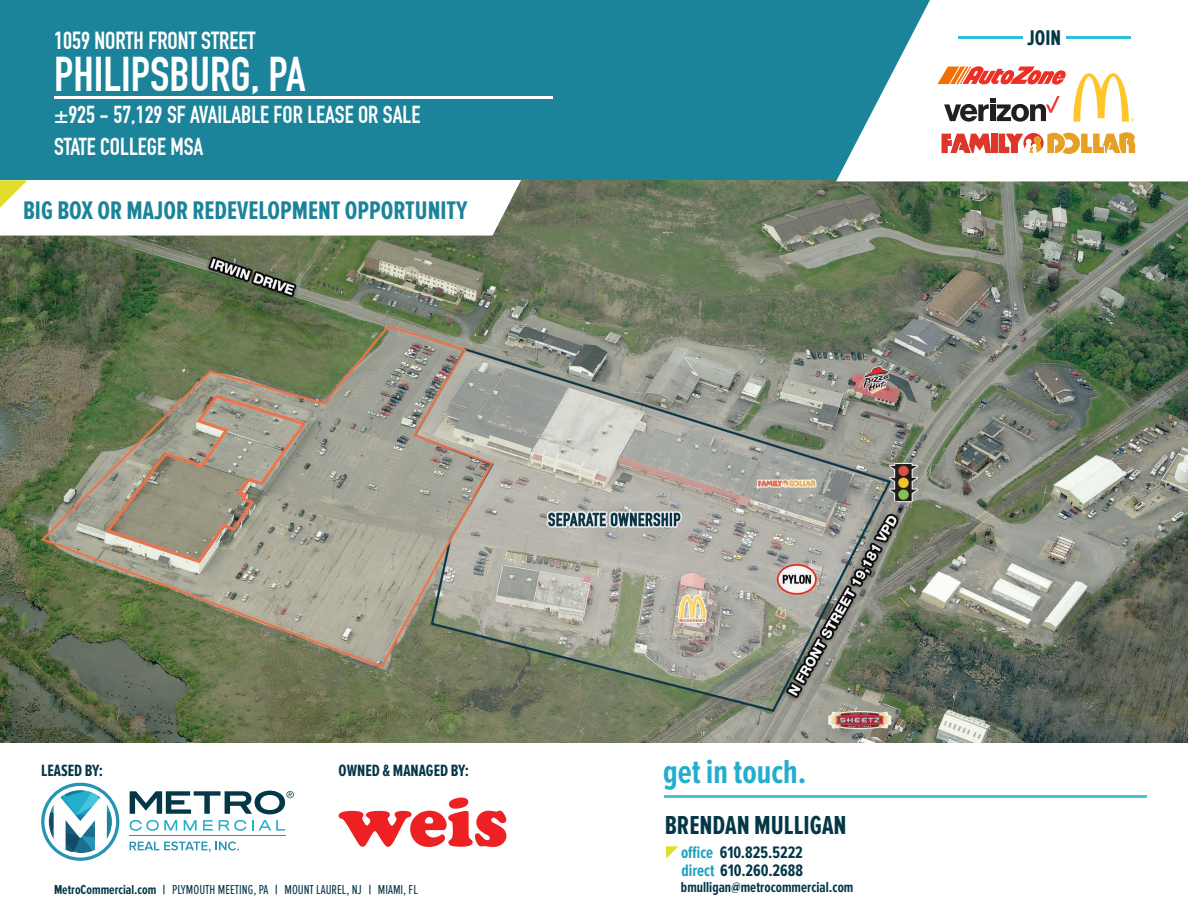
<style>
.page{position:relative;width:1188px;height:918px;background:#fff}
.page>*{position:absolute;margin:0;border:0;box-sizing:border-box;transform-origin:0 0}
.t1{font:47.7px "DIN Engschrift";color:#fff}
.t2{font:700 34.65px "Proxima Nova Ex Cn";color:#23aecd}
.t3{font:700 27px "Proxima Nova Ex Cn";color:#043747}
.t4{font:700 26.4px "Proxima Nova Ex Cn";color:#1c849a}
.t5{font:24.15px "DIN Engschrift";color:#fff}
.t6{font:24px "DIN Engschrift";color:#fff}
.t7{font:700 22.05px "Proxima Nova Ex Cn";color:#043747}
.t8{font:700 17.25px "Proxima Nova Ex Cn";color:#043747}
.t9{font:700 16.95px "Proxima Nova A Ex Cn";color:#043747}
.t10{font:700 15px "Proxima Nova Ex Cn";color:#043747}
.t11{font:13.5px "Proxima Nova Ex Cn";color:#043747}
.s1{font-weight:700}
.s2{color:#1da1c0}
</style>
<div class="page">
<img style="left:0;top:180px;width:1188px;height:562px">
<div style="left:0;top:0;width:1188px;height:180px;background:#1c849a"></div>
<svg style="left:836px;top:0;width:352px;height:181px;fill:#fff"></svg>
<hr style="left:1066px;top:36px;width:64px;height:3px;background:#2dc0da">
<hr style="left:958px;top:36px;width:65px;height:3px;background:#2dc0da">
<hr style="left:54px;top:97px;width:498px;height:2px;background:#fff">
<hr style="left:665px;top:795px;width:482px;height:3px;background:#44c5e0">
<svg style="left:41px;top:783px;width:78px;height:78px"></svg>
<hr style="left:130px;top:835px;width:156px;height:1px;background:#2894b3">
<svg style="left:130px;top:820px;width:47px;height:11px"></svg>
<svg style="left:184px;top:820px;width:13px;height:11px"></svg>
<svg style="left:203px;top:820px;width:10px;height:11px"></svg>
<svg style="left:219px;top:820px;width:27px;height:11px"></svg>
<svg style="left:252px;top:820px;width:33px;height:11px"></svg>
<svg style="left:130px;top:841px;width:109px;height:11px"></svg>
<svg style="left:130px;top:791px;width:164px;height:23px"></svg>
<svg style="left:0;top:180px;width:521px;height:56px"></svg>
<svg style="left:339px;top:798px;width:167px;height:49px"></svg>
<svg style="left:666px;top:846px;width:12px;height:13px"></svg>
<div style="left:991px;top:134px;width:7px;height:19px;background:#dd362b"></div>
<svg style="left:942px;top:134px;width:49px;height:19px"></svg>
<svg style="left:999px;top:132px;width:136px;height:22px;background:#eeb579"></svg>
<svg style="left:944px;top:96px;width:116px;height:26px;background:#aca7a7"></svg>
<svg style="left:938px;top:66px;width:129px;height:19px;background:#f48b77"></svg>
<svg style="left:1073px;top:73px;width:61px;height:49px;background:#feecb8"></svg>
<p class="t5" style="left:54px;top:26px;width:203px">1059 NORTH FRONT STREET</p>
<p class="t1" style="left:54px;top:46px;width:253px">PHILIPSBURG, PA</p>
<p class="t6" style="left:54px;top:100px;width:368px">±925 - 57,129 SF AVAILABLE FOR LEASE OR SALE</p>
<p class="t6" style="left:54px;top:132px;width:151px">STATE COLLEGE MSA</p>
<p class="t4" style="left:23px;top:195px;width:446px">BIG BOX OR MAJOR REDEVELOPMENT OPPORTUNITY</p>
<p class="t7" style="left:1027px;top:26px;width:35px">JOIN</p>
<p class="t9" style="left:41px;top:761px;width:63px">LEASED BY:</p>
<p class="t9" style="left:339px;top:762px;width:132px">OWNED &amp; MANAGED BY:</p>
<p class="t11" style="left:54px;top:882px;width:365px"><span class="s1">MetroCommercial.com |</span> PLYMOUTH MEETING, PA <span class="s1">|</span> MOUNT LAUREL, NJ <span class="s1">|</span> MIAMI, FL</p>
<p class="t2" style="left:663px;top:752px;width:145px">get in touch.</p>
<p class="t3" style="left:665px;top:810px;width:183px">BRENDAN MULLIGAN</p>
<p class="t8" style="left:681px;top:842px;width:123px"><span class="s2">office</span> 610.825.5222</p>
<p class="t8" style="left:682px;top:860px;width:123px"><span class="s2">direct</span> 610.260.2688</p>
<p class="t10" style="left:681px;top:879px;width:174px">bmulligan@metrocommercial.com</p>
</div>
